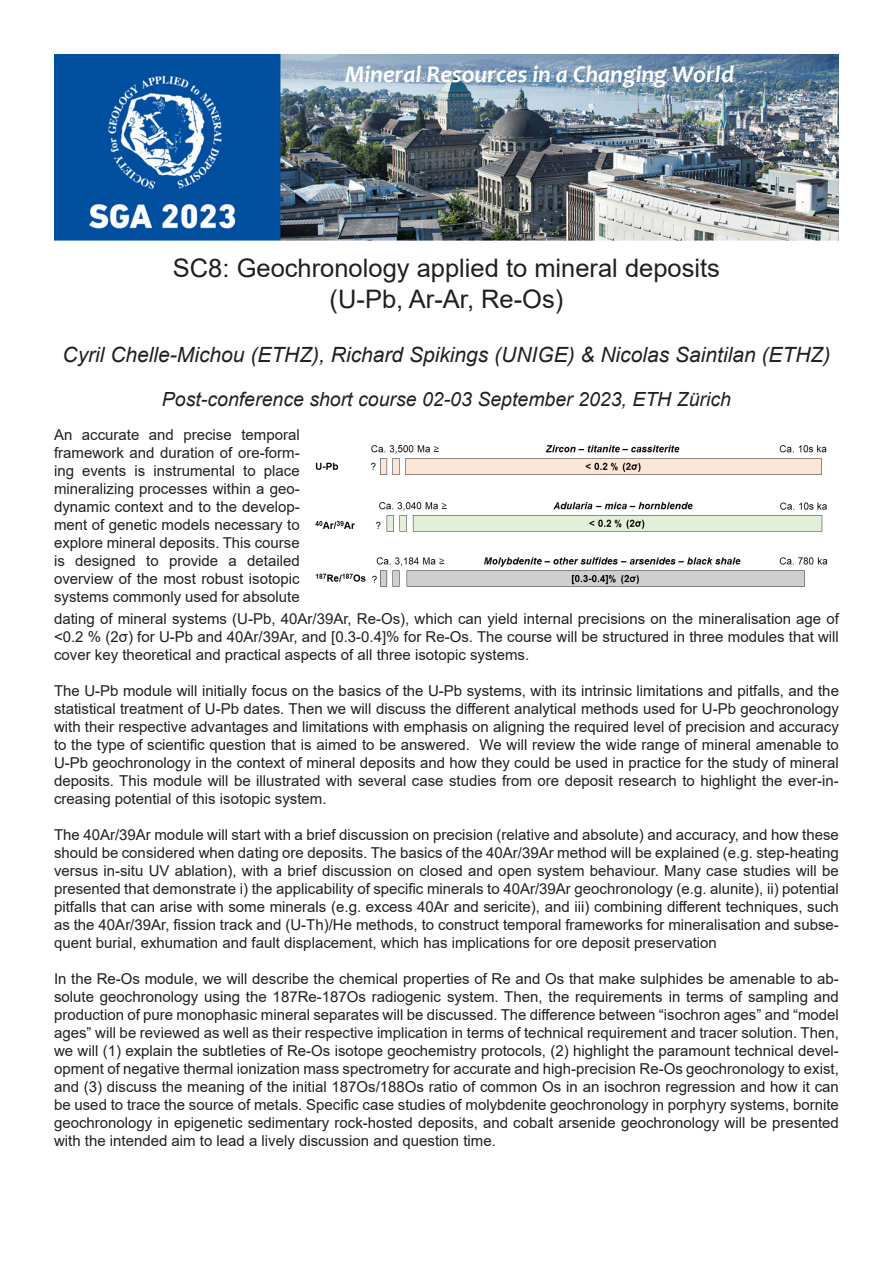
<style>
.page{position:relative;width:893px;height:1263px;background:#fff}
.page>*{position:absolute;margin:0;border:0;box-sizing:border-box;transform-origin:0 0}
.t1{font:25.5px "Arial";color:#231f20}
.t2{font:italic 700 24px "Candara";color:#fff}
.t3{font:italic 21px "Arial";color:#231f20}
.t4{font:italic 19.5px "Arial";color:#231f20}
.t5{font:15px/18px "Arial";color:#231f20;text-align:justify}
</style>
<div class="page">
<img style="left:54px;top:55px;width:785px;height:186px">
<img style="left:315px;top:445px;width:513px;height:142px">
<p class="t2" style="left:345px;top:59px;width:390px">Mineral Resources in a Changing World</p>
<p class="t1" style="left:173px;top:251px;width:549px">SC8: Geochronology applied to mineral deposits</p>
<p class="t1" style="left:330px;top:281px;width:235px">(U-Pb, Ar-Ar, Re-Os)</p>
<p class="t3" style="left:63px;top:341px;width:769px">Cyril Chelle-Michou (ETHZ), Richard Spikings (UNIGE) &amp; Nicolas Saintilan (ETHZ)</p>
<p class="t4" style="left:162px;top:387px;width:570px">Post-conference short course 02-03 September 2023, ETH Zürich</p>
<p class="t5" style="left:54px;top:426px;width:247px">An accurate and precise temporal framework and duration of ore-form&shy;ing events is instrumental to place mineralizing processes within a geo&shy;dynamic context and to the develop&shy;ment of genetic models necessary to explore mineral deposits. This course is designed to provide a detailed overview of the most robust isotopic systems commonly used for absolute</p>
<p class="t5" style="left:54px;top:609px;width:786px">dating of mineral systems (U-Pb, 40Ar/39Ar, Re-Os), which can yield internal precisions on the mineralisation age of &lt;0.2 % (2σ) for U-Pb and 40Ar/39Ar, and [0.3-0.4]% for Re-Os. The course will be structured in three modules that will cover key theoretical and practical aspects of all three isotopic systems.</p>
<p class="t5" style="left:54px;top:681px;width:786px">The U-Pb module will initially focus on the basics of the U-Pb systems, with its intrinsic limitations and pitfalls, and the statistical treatment of U-Pb dates. Then we will discuss the different analytical methods used for U-Pb geochronology with their respective advantages and limitations with emphasis on aligning the required level of precision and accuracy to the type of scientific question that is aimed to be answered. We will review the wide range of mineral amenable to U-Pb geochronology in the context of mineral deposits and how they could be used in practice for the study of mineral deposits. This module will be illustrated with several case studies from ore deposit research to highlight the ever-in&shy;creasing potential of this isotopic system.</p>
<p class="t5" style="left:54px;top:825px;width:786px">The 40Ar/39Ar module will start with a brief discussion on precision (relative and absolute) and accuracy, and how these should be considered when dating ore deposits. The basics of the 40Ar/39Ar method will be explained (e.g. step-heating versus in-situ UV ablation), with a brief discussion on closed and open system behaviour. Many case studies will be presented that demonstrate i) the applicability of specific minerals to 40Ar/39Ar geochronology (e.g. alunite), ii) potential pitfalls that can arise with some minerals (e.g. excess 40Ar and sericite), and iii) combining different techniques, such as the 40Ar/39Ar, fission track and (U-Th)/He methods, to construct temporal frameworks for mineralisation and subse&shy;quent burial, exhumation and fault displacement, which has implications for ore deposit preservation</p>
<p class="t5" style="left:54px;top:969px;width:786px">In the Re-Os module, we will describe the chemical properties of Re and Os that make sulphides be amenable to ab&shy;solute geochronology using the 187Re-187Os radiogenic system. Then, the requirements in terms of sampling and production of pure monophasic mineral separates will be discussed. The difference between “isochron ages” and “model ages” will be reviewed as well as their respective implication in terms of technical requirement and tracer solution. Then, we will (1) explain the subtleties of Re-Os isotope geochemistry protocols, (2) highlight the paramount technical devel&shy;opment of negative thermal ionization mass spectrometry for accurate and high-precision Re-Os geochronology to exist, and (3) discuss the meaning of the initial 187Os/188Os ratio of common Os in an isochron regression and how it can be used to trace the source of metals. Specific case studies of molybdenite geochronology in porphyry systems, bornite geochronology in epigenetic sedimentary rock-hosted deposits, and cobalt arsenide geochronology will be presented with the intended aim to lead a lively discussion and question time.</p>
</div>
